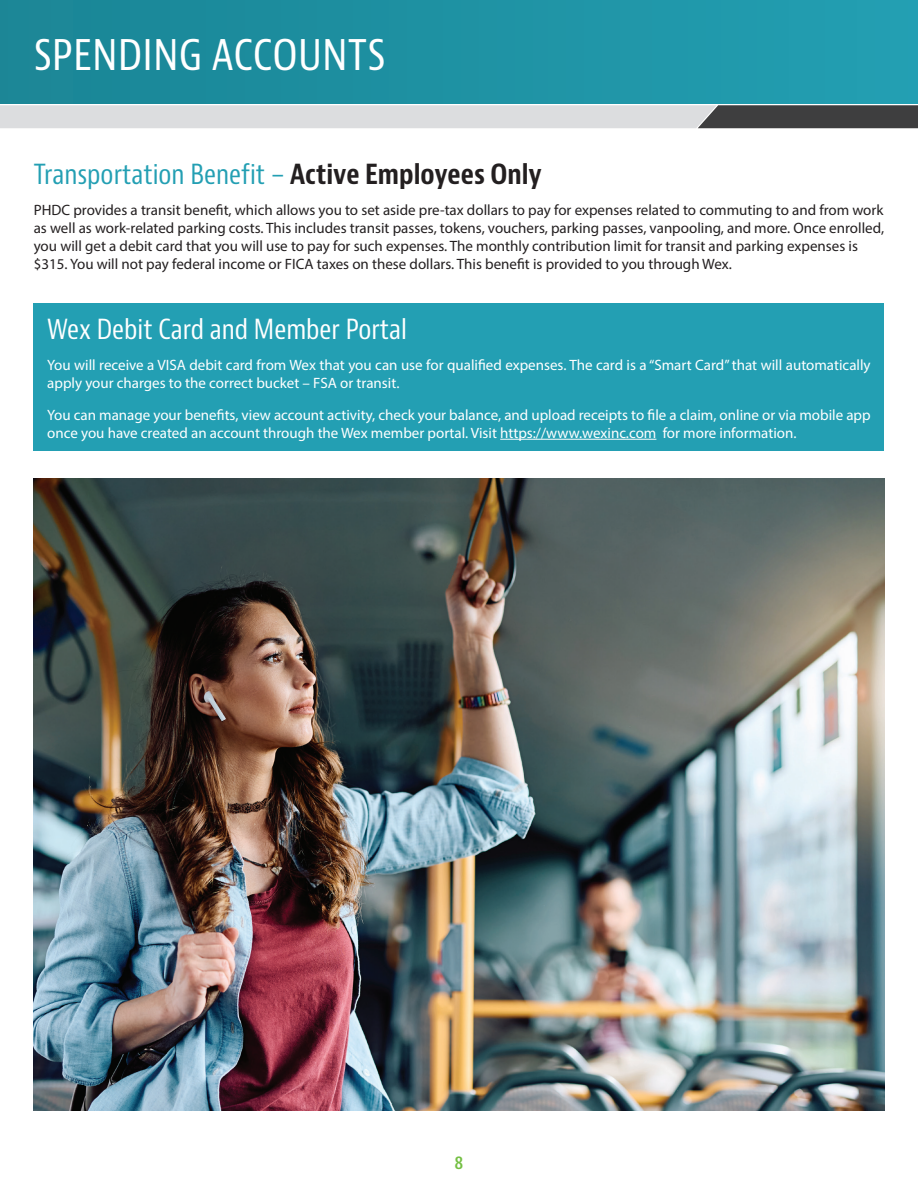
<style>
.page{position:relative;width:918px;height:1188px;background:#fff}
.page>*{position:absolute;margin:0;border:0;box-sizing:border-box;transform-origin:0 0}
.t1{font:condensed 45px "Bernino Sans";color:#fff}
.t2{font:condensed 27px "Bernino Sans";color:#239fb3}
.t3{font:condensed 27px "Bernino Sans";color:#fff}
.t4{font:600 condensed 18px "Bernino Sans";color:#74bf43}
.t5{font:15px/18px "Myriad Pro";color:#231f20}
.t6{font:15px/18px "Myriad Pro";color:#fff}
.s1{font-weight:700;color:#231f20}
</style>
<div class="page">
<div style="left:0;top:0;width:918px;height:104px;background:linear-gradient(to right,#1a8595,#239fb2)"></div>
<svg style="left:0;top:105px;width:918px;height:23px;background:#b8b9bb"></svg>
<img style="left:34px;top:478px;width:850px;height:632px">
<div style="left:34px;top:303px;width:850px;height:148px;background:#239fb3"></div>
<hr style="left:500px;top:439px;width:156px;height:1px;background:#fff">
<h1 class="t1" style="left:34px;top:26px;width:353px">SPENDING ACCOUNTS</h1>
<h2 class="t2" style="left:34px;top:157px;width:510px">Transportation Benefit – <span class="s1">Active Employees Only</span></h2>
<p class="t5" style="left:34px;top:201px;width:852px">PHDC provides a transit benefit, which allows you to set aside pre-tax dollars to pay for expenses related to commuting to and from work as well as work-related parking costs. This includes transit passes, tokens, vouchers, parking passes, vanpooling, and more. Once enrolled, you will get a debit card that you will use to pay for such expenses. The monthly contribution limit for transit and parking expenses is $315. You will not pay federal income or FICA taxes on these dollars. This benefit is provided to you through Wex.</p>
<h2 class="t3" style="left:47px;top:312px;width:361px">Wex Debit Card and Member Portal</h2>
<p class="t6" style="left:47px;top:356px;width:825px">You will receive a VISA debit card from Wex that you can use for qualified expenses. The card is a “Smart Card” that will automatically apply your charges to the correct bucket – FSA or transit.</p>
<p class="t6" style="left:47px;top:405px;width:825px">You can manage your benefits, view account activity, check your balance, and upload receipts to file a claim, online or via mobile app once you have created an account through the Wex member portal. Visit https://www.wexinc.com for more information.</p>
<p class="t4" style="left:455px;top:1151px;width:10px">8</p>
</div>
